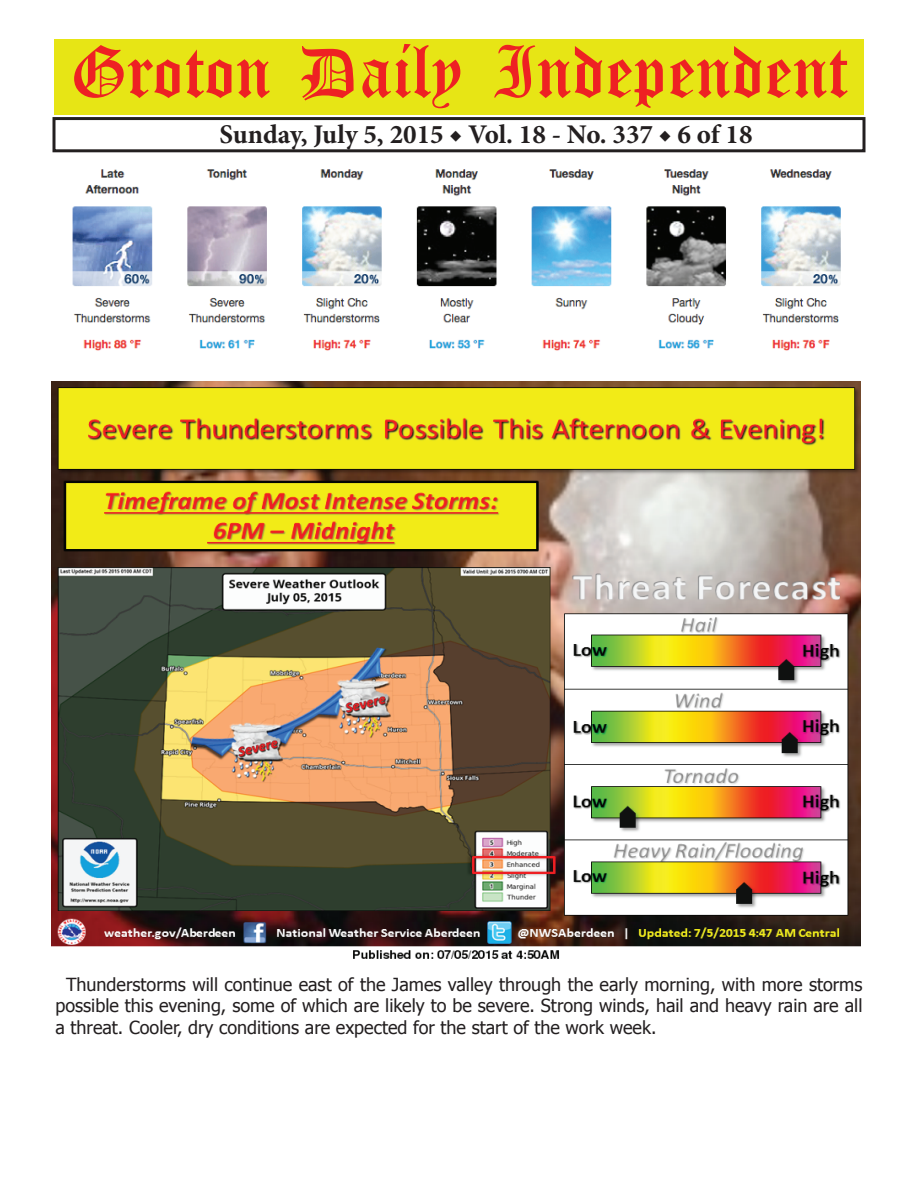
<style>
.page{position:relative;width:918px;height:1188px;background:#fff}
.page>*{position:absolute;margin:0;border:0;box-sizing:border-box;transform-origin:0 0}
.t1{font:54px "Old English Five";color:#ee2123}
.t2{font:700 27px "Minion Pro";color:#231f20}
.t3{font:18px/21.6px "Tahoma";color:#231f20;text-align:justify}
</style>
<div class="page">
<div style="left:52px;top:117px;width:814px;height:35px;border:3px solid #231f20"></div>
<div style="left:54px;top:40px;width:810px;height:75px;background:#e7e515"></div>
<img style="left:72px;top:169px;width:769px;height:182px">
<img style="left:52px;top:381px;width:808px;height:578px">
<h1 class="t1" style="left:70px;top:47px;width:779px">Groton Daily Independent</h1>
<h2 class="t2" style="left:219px;top:116px;width:535px">Sunday, July 5, 2015 ◆ Vol. 18 - No. 337 ◆ 6 of 18</h2>
<p class="t3" style="left:56px;top:972px;width:808px;text-indent:10px">Thunderstorms will continue east of the James valley through the early morning, with more storms possible this evening, some of which are likely to be severe. Strong winds, hail and heavy rain are all a threat. Cooler, dry conditions are expected for the start of the work week.</p>
</div>
